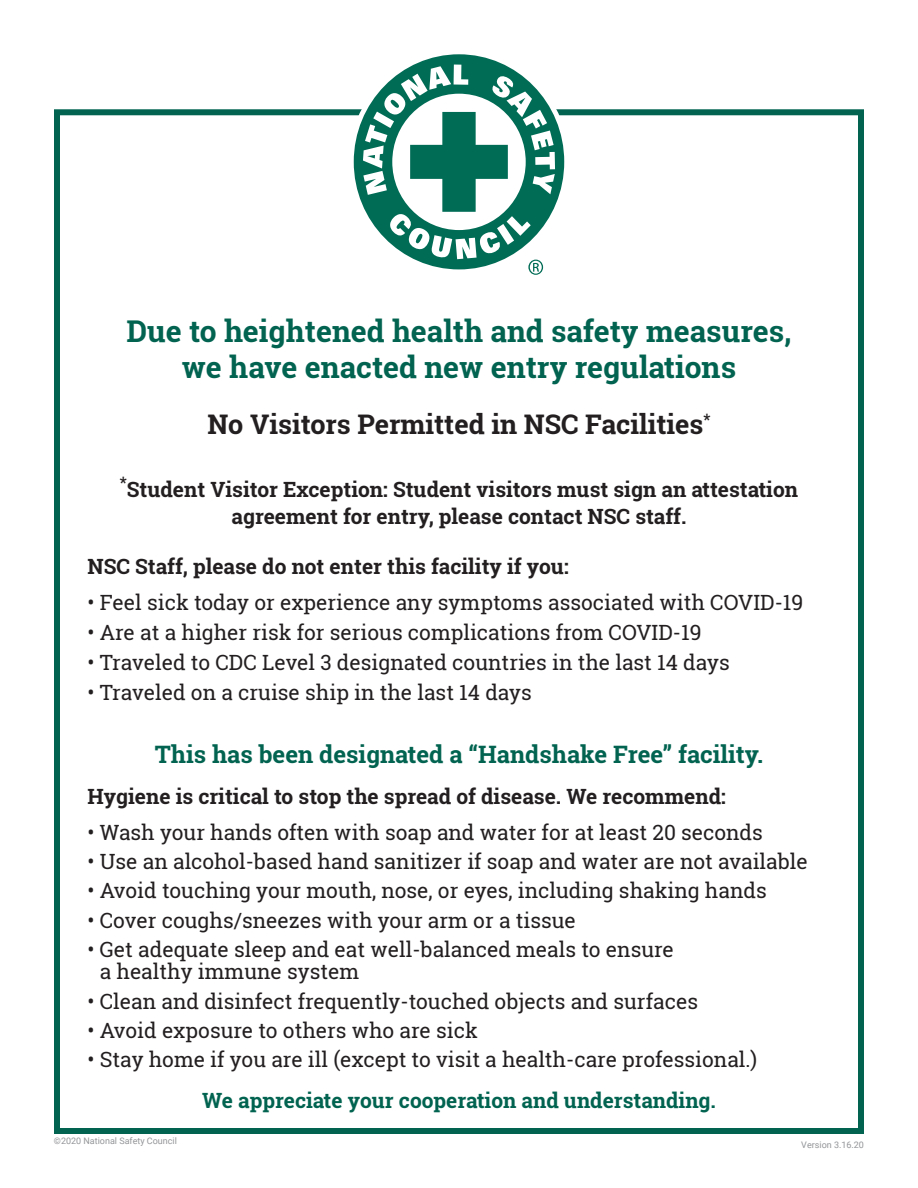
<style>
.page{position:relative;width:918px;height:1188px;background:#fff}
.page>*{position:absolute;margin:0;border:0;box-sizing:border-box;transform-origin:0 0}
.t1{font:700 30px/36px "Roboto Slab";color:#016350;text-align:center}
.t2{font:700 27px "Roboto Slab";color:#231f20}
.t3{font:700 24px "Roboto Slab";color:#016350}
.t4{font:21px/22.5px "Roboto Slab";color:#231f20}
.t5{font:700 21px/27px "Roboto Slab";color:#231f20;text-align:center}
.t6{font:700 21px "Roboto Slab";color:#016350}
.t7{font:9px "Roboto";color:#939598}
</style>
<div class="page">
<div style="left:54px;top:109px;width:810px;height:1025px;border:6px solid #016350"></div>
<div style="left:349px;top:49px;width:220px;height:225px;background:#fff;border-radius:50%"></div>
<div style="left:354px;top:54px;width:210px;height:215px;background:#006c55;border-radius:50%"></div>
<svg style="left:363px;top:65px;width:192px;height:210px"></svg>
<h1 class="t1" style="left:126px;top:313px;width:667px">Due to heightened health and safety measures, we have enacted new entry regulations</h1>
<p class="t2" style="left:207px;top:406px;width:505px">No Visitors Permitted in NSC Facilities<sup>*</sup></p>
<p class="t5" style="left:120px;top:476px;width:680px"><sup>*</sup>Student Visitor Exception: Student visitors must sign an attestation agreement for entry, please contact NSC staff.</p>
<p class="t5" style="left:87px;top:552px;width:483px">NSC Staff, please do not enter this facility if you:</p>
<p class="t4" style="left:87px;top:591px;width:717px">• Feel sick today or experience any symptoms associated with COVID-19</p>
<p class="t4" style="left:87px;top:621px;width:616px">• Are at a higher risk for serious complications from COVID-19</p>
<p class="t4" style="left:87px;top:651px;width:644px">• Traveled to CDC Level 3 designated countries in the last 14 days</p>
<p class="t4" style="left:87px;top:681px;width:446px">• Traveled on a cruise ship in the last 14 days</p>
<p class="t3" style="left:155px;top:738px;width:610px">This has been designated a “Handshake Free” facility.</p>
<p class="t5" style="left:87px;top:783px;width:640px">Hygiene is critical to stop the spread of disease. We recommend:</p>
<p class="t4" style="left:87px;top:821px;width:677px">• Wash your hands often with soap and water for at least 20 seconds</p>
<p class="t4" style="left:87px;top:850px;width:722px">• Use an alcohol-based hand sanitizer if soap and water are not available</p>
<p class="t4" style="left:87px;top:879px;width:681px">• Avoid touching your mouth, nose, or eyes, including shaking hands</p>
<p class="t4" style="left:87px;top:909px;width:490px">• Cover coughs/sneezes with your arm or a tissue</p>
<p class="t4" style="left:100px;top:938px;width:576px;text-indent:-12px">• Get adequate sleep and eat well-balanced meals to ensure a healthy immune system</p>
<p class="t4" style="left:87px;top:990px;width:612px">• Clean and disinfect frequently-touched objects and surfaces</p>
<p class="t4" style="left:87px;top:1019px;width:392px">• Avoid exposure to others who are sick</p>
<p class="t4" style="left:87px;top:1048px;width:671px">• Stay home if you are ill (except to visit a health-care professional.)</p>
<p class="t6" style="left:202px;top:1086px;width:515px">We appreciate your cooperation and understanding.</p>
<p class="t7" style="left:801px;top:1138px;width:64px">Version 3.16.20</p>
<p class="t7" style="left:54px;top:1134px;width:124px">©2020 National Safety Council</p>
</div>
